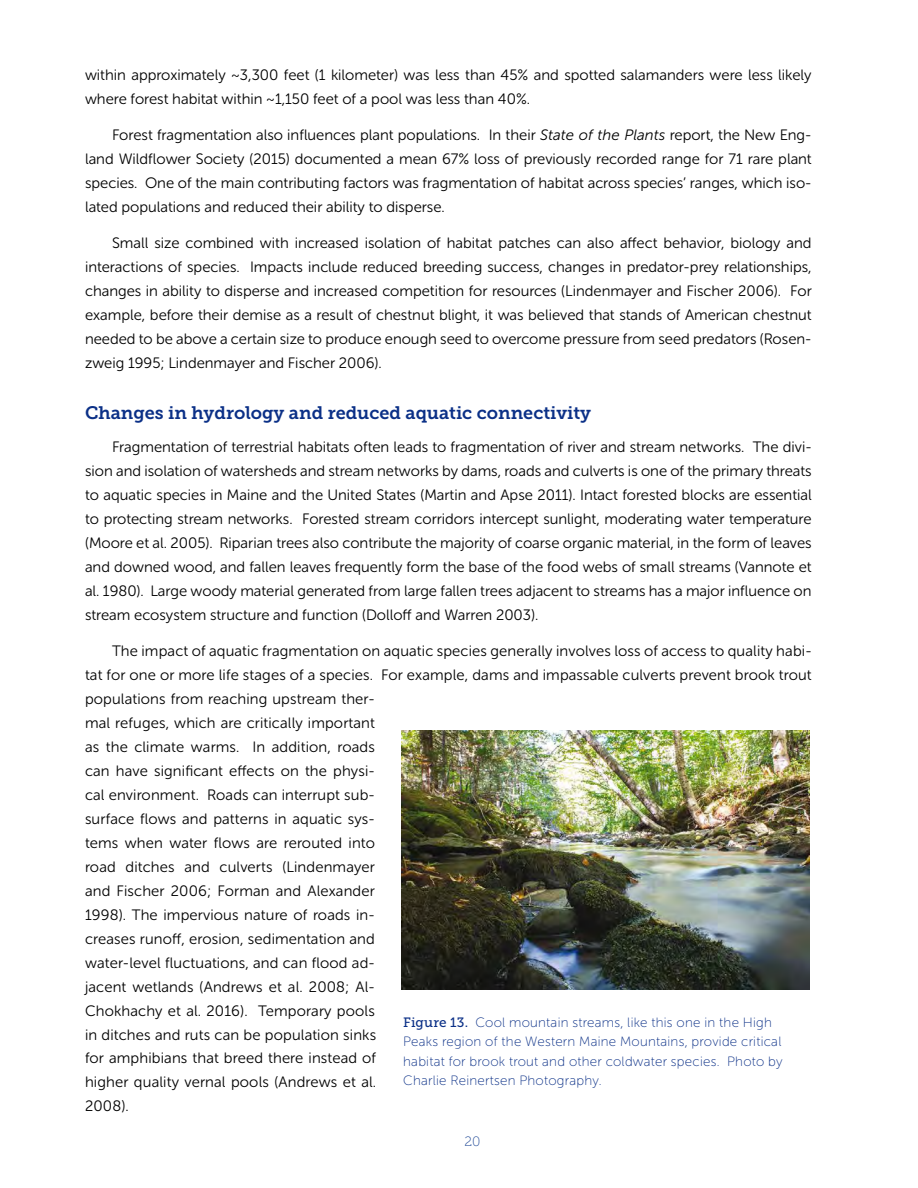
<style>
.page{position:relative;width:918px;height:1188px;background:#fff}
.page>*{position:absolute;margin:0;border:0;box-sizing:border-box;transform-origin:0 0}
.t1{font:18px "Museo Slab 700";color:#0b3087}
.t2{font:15px/24px "Museo Sans Rounded 300";letter-spacing:.01em;color:#000;text-align:justify}
.t3{font:13.5px/19.5px "Museo Sans Rounded 100";letter-spacing:.02em;color:#0b3087}
.t4{font:13.5px "Museo Slab 100";color:#204997}
.s1{font-family:"Museo Sans 300";font-style:italic}
.s2{font-family:"Museo Slab 500"}
</style>
<div class="page">
<img style="left:402px;top:730px;width:407px;height:260px">
<p class="t2" style="left:85px;top:62px;width:728px">within approximately ~3,300 feet (1 kilometer) was less than 45% and spotted salamanders were less likely where forest habitat within ~1,150 feet of a pool was less than 40%.</p>
<p class="t2" style="left:85px;top:122px;width:728px;text-indent:27px">Forest fragmentation also influences plant populations. In their <span class="s1">State of the Plants</span> report, the New Eng&shy;land Wildflower Society (2015) documented a mean 67% loss of previously recorded range for 71 rare plant species. One of the main contributing factors was fragmentation of habitat across species’ ranges, which iso&shy;lated populations and reduced their ability to disperse.</p>
<p class="t2" style="left:85px;top:230px;width:728px;text-indent:27px">Small size combined with increased isolation of habitat patches can also affect behavior, biology and interactions of species. Impacts include reduced breeding success, changes in predator-prey relationships, changes in ability to disperse and increased competition for resources (Lindenmayer and Fischer 2006). For example, before their demise as a result of chestnut blight, it was believed that stands of American chestnut needed to be above a certain size to produce enough seed to overcome pressure from seed predators (Rosen&shy;zweig 1995; Lindenmayer and Fischer 2006).</p>
<p class="t1" style="left:85px;top:402px;width:508px">Changes in hydrology and reduced aquatic connectivity</p>
<p class="t2" style="left:85px;top:434px;width:728px;text-indent:27px">Fragmentation of terrestrial habitats often leads to fragmentation of river and stream networks. The divi&shy;sion and isolation of watersheds and stream networks by dams, roads and culverts is one of the primary threats to aquatic species in Maine and the United States (Martin and Apse 2011). Intact forested blocks are essential to protecting stream networks. Forested stream corridors intercept sunlight, moderating water temperature (Moore et al. 2005). Riparian trees also contribute the majority of coarse organic material, in the form of leaves and downed wood, and fallen leaves frequently form the base of the food webs of small streams (Vannote et al. 1980). Large woody material generated from large fallen trees adjacent to streams has a major influence on stream ecosystem structure and function (Dolloff and Warren 2003).</p>
<p class="t2" style="left:85px;top:638px;width:728px;text-align:left;text-indent:27px">The impact of aquatic fragmentation on aquatic species generally involves loss of access to quality habi&shy;tat for one or more life stages of a species. For example, dams and impassable culverts prevent brook trout populations from reaching upstream ther-<br>mal refuges, which are critically important<br>as the climate warms. In addition, roads<br>can have significant effects on the physi-<br>cal environment. Roads can interrupt sub-<br>surface flows and patterns in aquatic sys-<br>tems when water flows are rerouted into<br>road ditches and culverts (Lindenmayer<br>and Fischer 2006; Forman and Alexander<br>1998). The impervious nature of roads in-<br>creases runoff, erosion, sedimentation and<br>water-level fluctuations, and can flood ad-<br>jacent wetlands (Andrews et al. 2008; Al-<br>Chokhachy et al. 2016). Temporary pools<br>in ditches and ruts can be population sinks<br>for amphibians that breed there instead of<br>higher quality vernal pools (Andrews et al.<br>2008).</p>
<p class="t3" style="left:403px;top:1013px;width:381px"><span class="s2">Figure 13.</span> Cool mountain streams, like this one in the High Peaks region of the Western Maine Mountains, provide critical habitat for brook trout and other coldwater species. Photo by Charlie Reinertsen Photography.</p>
<p class="t4" style="left:464px;top:1134px;width:18px">20</p>
</div>
